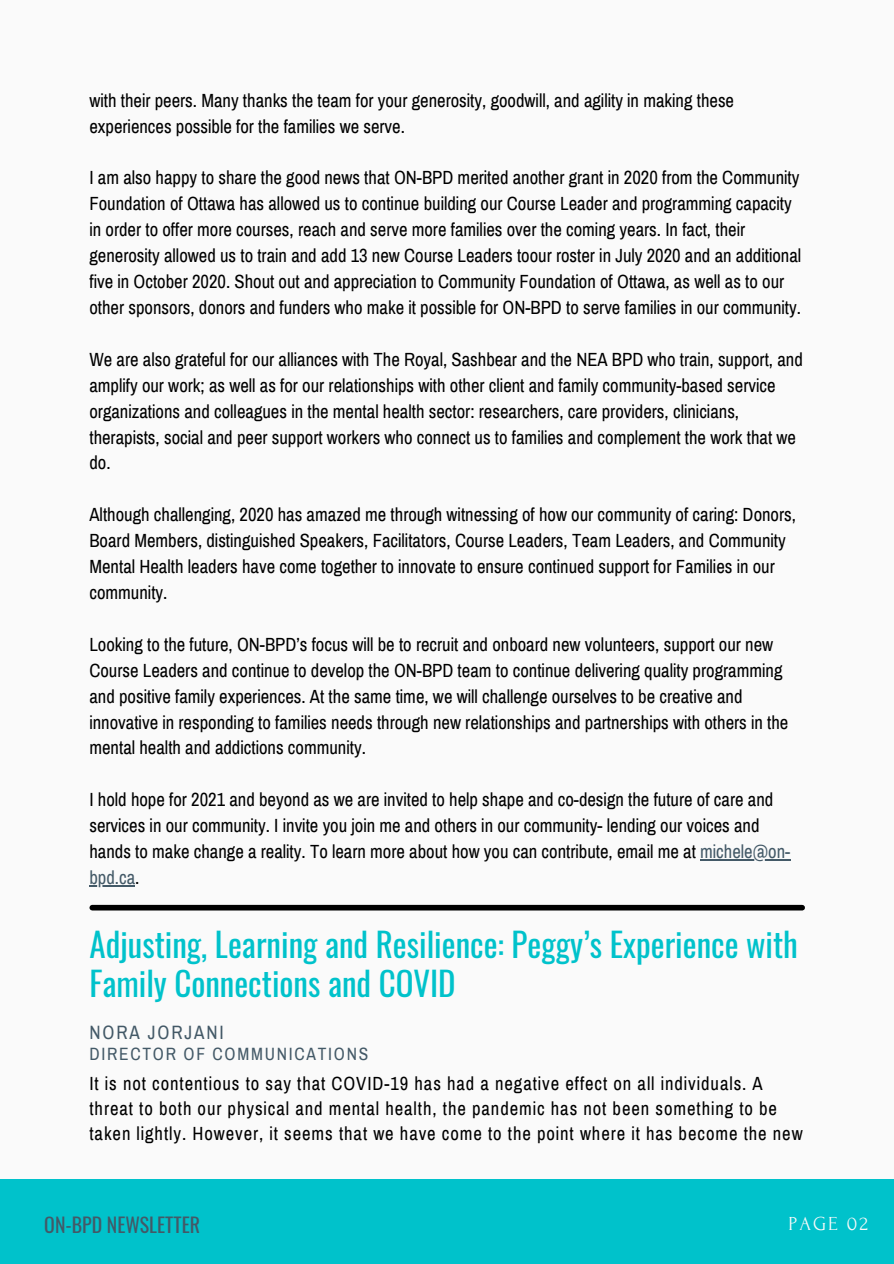
<style>
.page{position:relative;width:894px;height:1264px;background:#fff}
.page>*{position:absolute;margin:0;border:0;box-sizing:border-box;transform-origin:0 0}
.t1{font:33px/39.5px "Oswald";color:#00c2cb}
.t2{font:19.8px "Oswald";color:#435967}
.t3{font:19.8px "Forum";letter-spacing:.1em;color:#fafafa}
.t4{font:18.9px "Archivo Narrow";letter-spacing:.1em;color:#435967}
.t5{font:18.6px/26px "Archivo Narrow";color:#000}
.t6{font:18.6px/24.8px "Archivo Narrow";letter-spacing:.05em;color:#000}
.t7{font:17.4px "Archivo Narrow";letter-spacing:.1em;color:#435967}
.s1{color:#435967}
</style>
<div class="page">
<div style="left:0;top:0;width:893px;height:1263px;background:#fafafa"></div>
<div style="left:0;top:1178px;width:893px;height:85px;background:#00c2cb"></div>
<hr style="left:700px;top:859px;width:90px;height:1px;background:#435967">
<hr style="left:89px;top:885px;width:46px;height:1px;background:#435967">
<div style="left:92px;top:904px;width:710px;height:6px;background:#000"></div>
<p class="t5" style="left:89px;top:87px;width:646px">with their peers. Many thanks the team for your generosity, goodwill, and agility in making these experiences possible for the families we serve.</p>
<p class="t5" style="left:89px;top:165px;width:713px">I am also happy to share the good news that ON-BPD merited another grant in 2020 from the Community Foundation of Ottawa has allowed us to continue building our Course Leader and programming capacity in order to offer more courses, reach and serve more families over the coming years. In fact, their generosity allowed us to train and add 13 new Course Leaders toour roster in July 2020 and an additional five in October 2020. Shout out and appreciation to Community Foundation of Ottawa, as well as to our other sponsors, donors and funders who make it possible for ON-BPD to serve families in our community.</p>
<p class="t5" style="left:89px;top:346px;width:714px">We are also grateful for our alliances with The Royal, Sashbear and the NEA BPD who train, support, and amplify our work; as well as for our relationships with other client and family community-based service organizations and colleagues in the mental health sector: researchers, care providers, clinicians, therapists, social and peer support workers who connect us to families and complement the work that we do.</p>
<p class="t5" style="left:89px;top:502px;width:708px">Although challenging, 2020 has amazed me through witnessing of how our community of caring: Donors, Board Members, distinguished Speakers, Facilitators, Course Leaders, Team Leaders, and Community Mental Health leaders have come together to innovate to ensure continued support for Families in our community.</p>
<p class="t5" style="left:89px;top:631px;width:700px">Looking to the future, ON-BPD’s focus will be to recruit and onboard new volunteers, support our new Course Leaders and continue to develop the ON-BPD team to continue delivering quality programming and positive family experiences. At the same time, we will challenge ourselves to be creative and innovative in responding to families needs through new relationships and partnerships with others in the mental health and addictions community.</p>
<p class="t5" style="left:89px;top:787px;width:702px">I hold hope for 2021 and beyond as we are invited to help shape and co-design the future of care and services in our community. I invite you join me and others in our community- lending our voices and hands to make change a reality. To learn more about how you can contribute, email me at <span class="s1">michele@on&shy;bpd.ca</span>.</p>
<p class="t1" style="left:89px;top:923px;width:709px">Adjusting, Learning and Resilience: Peggy’s Experience with<br>Family Connections and COVID</p>
<p class="t4" style="left:89px;top:1022px;width:136px">NORA JORJANI</p>
<p class="t7" style="left:89px;top:1044px;width:280px">DIRECTOR OF COMMUNICATIONS</p>
<p class="t6" style="left:89px;top:1071px;width:714px">It is not contentious to say that COVID-19 has had a negative effect on all individuals. A threat to both our physical and mental health, the pandemic has not been something to be taken lightly. However, it seems that we have come to the point where it has become the new</p>
<p class="t2" style="left:44px;top:1209px;width:157px">ON-BPD NEWSLETTER</p>
<p class="t3" style="left:788px;top:1212px;width:81px">PAGE 02</p>
</div>
